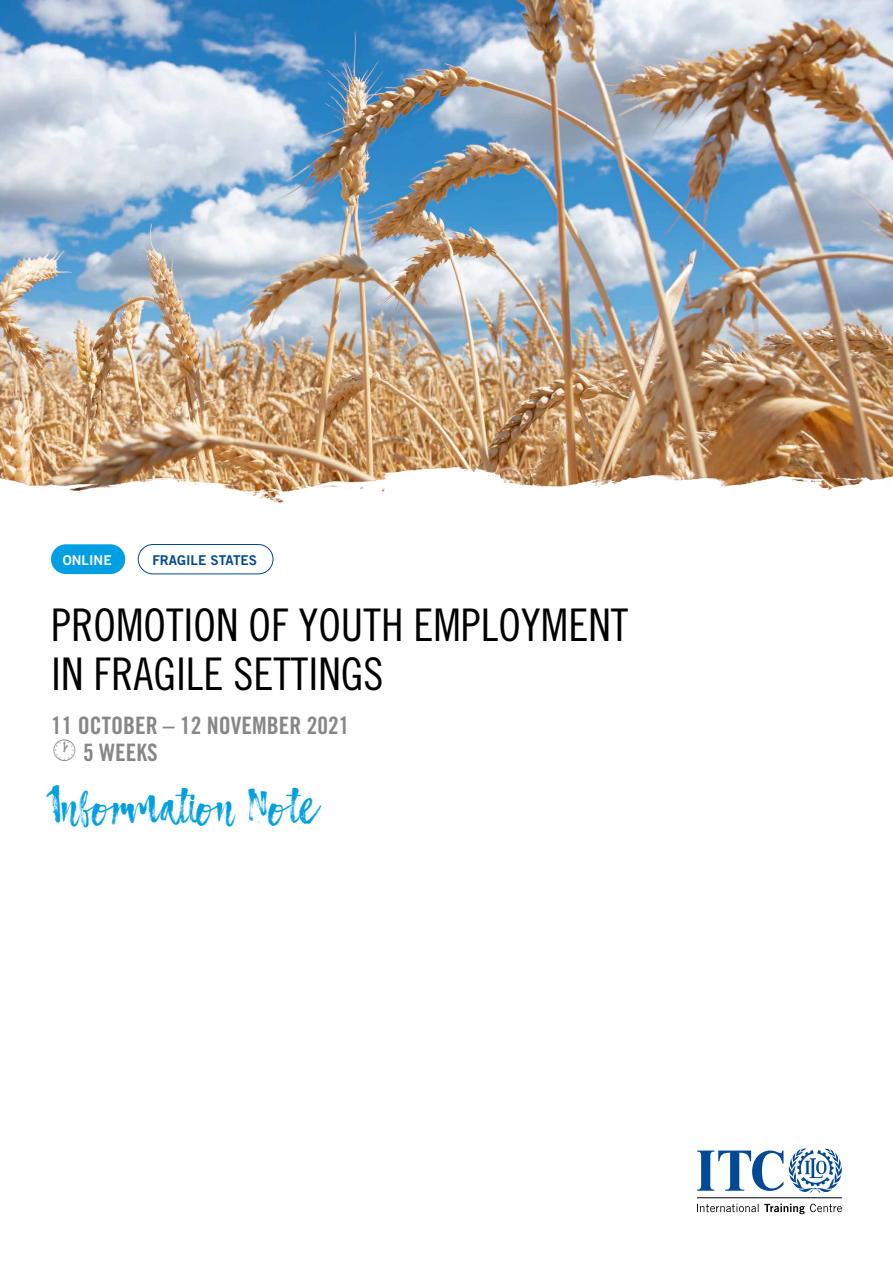
<style>
.page{position:relative;width:893px;height:1263px;background:#fff}
.page>*{position:absolute;margin:0;border:0;box-sizing:border-box;transform-origin:0 0}
.t1{font:45px/49.5px "Trade Gothic LT Std Cn 18";color:#000}
.t2{font:45px "Atmosphere Script Typeface";color:#009fe3}
.t3{font:24px "Trade Gothic Bold Cond Twenty";color:#878787}
.t4{font:13.5px "Trade Gothic Bold Two";color:#004996}
.t5{font:13.5px "Trade Gothic Bold Two";color:#fff}
</style>
<div class="page">
<img style="left:0;top:0;width:893px;height:460px">
<img style="left:0;top:460px;width:893px;height:43px">
<svg style="left:697px;top:1148px;width:145px;height:45px"></svg>
<svg style="left:697px;top:1204px;width:145px;height:10px"></svg>
<hr style="left:697px;top:1197px;width:145px;height:1px;background:#000">
<div style="left:138px;top:544px;width:135px;height:30px;border:1px solid #004996;border-radius:15px"></div>
<div style="left:51px;top:544px;width:74px;height:30px;background:#009fe3;border-radius:15px"></div>
<p class="t5" style="left:63px;top:552px;width:50px">ONLINE</p>
<p class="t4" style="left:152px;top:551px;width:106px">FRAGILE STATES</p>
<p class="t1" style="left:51px;top:599px;width:579px">PROMOTION OF YOUTH EMPLOYMENT<br>IN FRAGILE SETTINGS</p>
<p class="t3" style="left:51px;top:711px;width:300px">11 OCTOBER – 12 NOVEMBER 2021</p>
<p class="t3" style="left:51px;top:738px;width:108px">• 5 WEEKS</p>
<p class="t2" style="left:51px;top:780px;width:266px">Information Note</p>
</div>
